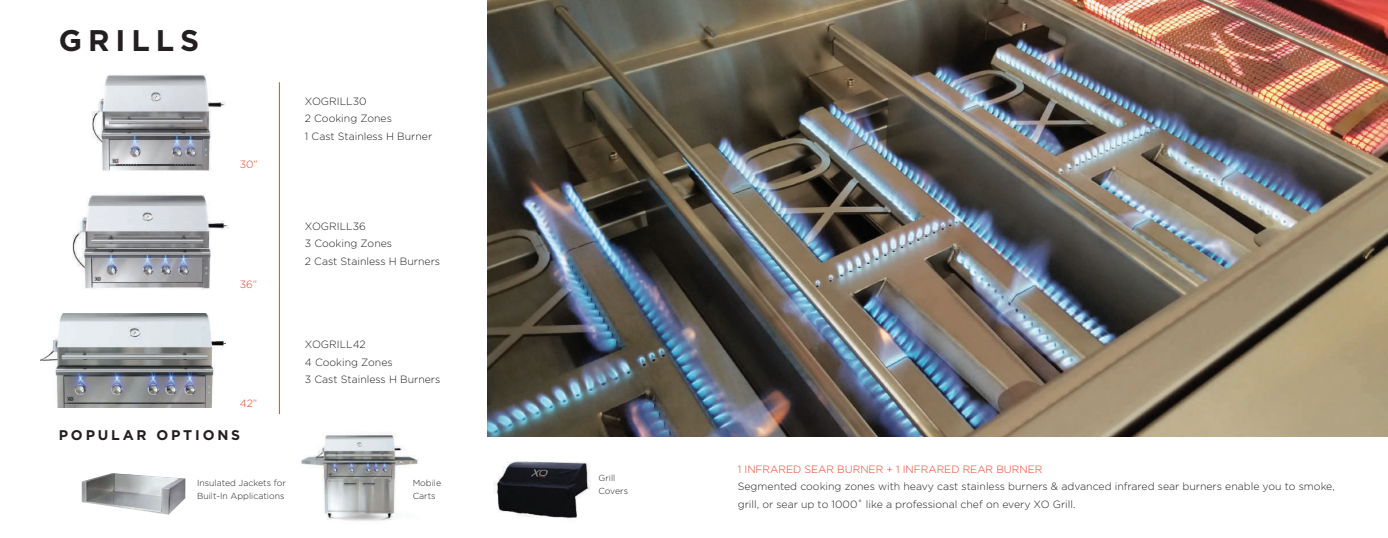
<style>
.page{position:relative;width:1388px;height:538px;background:#fff}
.page>*{position:absolute;margin:0;border:0;box-sizing:border-box;transform-origin:0 0}
.t1{font:700 29.75px "Gotham";letter-spacing:.2em;color:#231f20}
.t2{font:700 14px "Gotham";letter-spacing:.2em;color:#231f20}
.t3{font:300 10.5px/17.5px "Gotham";color:#231f20}
.t4{font:300 10.5px "Gotham";color:#ef3c24}
.t5{font:300 8.75px/13.1px "Gotham";color:#231f20}
</style>
<div class="page">
<img style="left:487px;top:0;width:901px;height:436px">
<img style="left:92px;top:75px;width:133px;height:96px">
<img style="left:72px;top:194px;width:157px;height:96px">
<img style="left:41px;top:313px;width:185px;height:94px">
<hr style="left:279px;top:82px;width:1px;height:332px;background:#ef3c24">
<img style="left:301px;top:433px;width:117px;height:88px">
<img style="left:493px;top:461px;width:98px;height:59px">
<img style="left:82px;top:473px;width:103px;height:41px">
<h1 class="t1" style="left:59px;top:30px;width:142px">GRILLS</h1>
<p class="t4" style="left:240px;top:160px;width:20px">30”</p>
<p class="t4" style="left:240px;top:280px;width:19px">36”</p>
<p class="t4" style="left:240px;top:398px;width:19px">42”</p>
<p class="t3" style="left:305px;top:93px;width:129px">XOGRILL30<br>2 Cooking Zones<br>1 Cast Stainless H Burner</p>
<p class="t3" style="left:305px;top:217px;width:137px">XOGRILL36<br>3 Cooking Zones<br>2 Cast Stainless H Burners</p>
<p class="t3" style="left:305px;top:336px;width:137px">XOGRILL42<br>4 Cooking Zones<br>3 Cast Stainless H Burners</p>
<h2 class="t2" style="left:59px;top:429px;width:183px">POPULAR OPTIONS</h2>
<p class="t5" style="left:197px;top:476px;width:90px">Insulated Jackets for<br>Built-In Applications</p>
<p class="t5" style="left:413px;top:476px;width:30px">Mobile<br>Carts</p>
<p class="t5" style="left:598px;top:471px;width:31px">Grill<br>Covers</p>
<p class="t4" style="left:738px;top:464px;width:306px">1 INFRARED SEAR BURNER + 1 INFRARED REAR BURNER</p>
<p class="t3" style="left:738px;top:478px;width:598px">Segmented cooking zones with heavy cast stainless burners &amp; advanced infrared sear burners enable you to smoke, grill, or sear up to 1000˚ like a professional chef on every XO Grill.</p>
</div>
